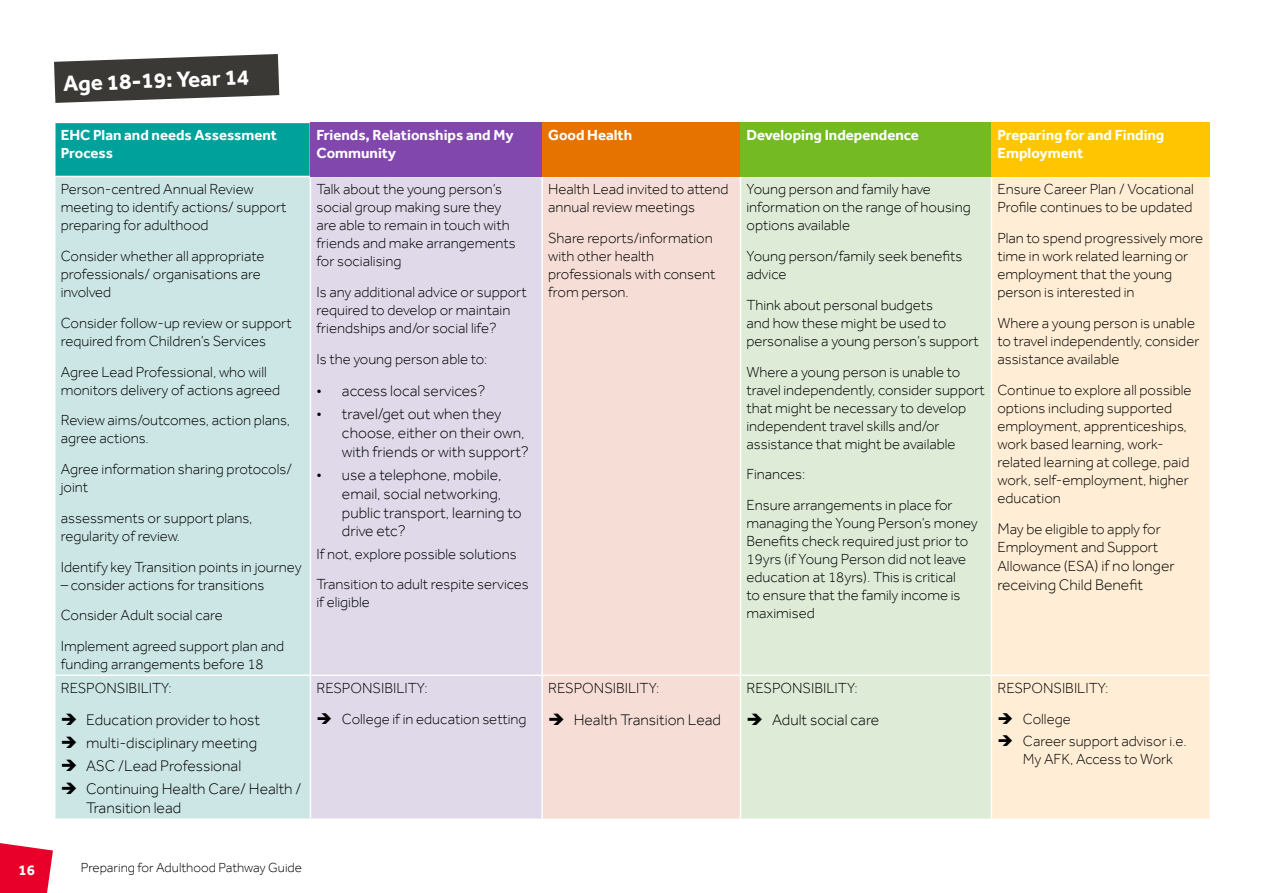
<style>
.page{position:relative;width:1263px;height:893px;background:#fff}
.page>*{position:absolute;margin:0;border:0;box-sizing:border-box;transform-origin:0 0}
.t1{font:700 22.5px "Effra";color:#fff}
.t2{font:300 15.75px/18.9px "Effra";color:#000}
.t3{font:300 15px/18px "Effra";color:#000}
.t4{font:700 15px/18px "Effra";color:#fff}
.t5{font:300 13.5px "Effra";color:#000}
.s1{font-size:15.75px}
</style>
<div class="page">
<svg style="left:0;top:843px;width:53px;height:50px;background:#ea1f44"></svg>
<div style="left:55px;top:122px;width:255px;height:54px;background:#00a09b"></div>
<div style="left:55px;top:176px;width:255px;height:499px;background:#cce6e5"></div>
<div style="left:310px;top:176px;width:232px;height:499px;background:#dfd9e9"></div>
<div style="left:542px;top:176px;width:198px;height:499px;background:#f6ded7"></div>
<div style="left:740px;top:176px;width:251px;height:499px;background:#ddebd7"></div>
<div style="left:991px;top:176px;width:219px;height:499px;background:#ffeed5"></div>
<hr style="left:1209px;top:177px;width:2px;height:497px;background:#fff">
<hr style="left:991px;top:177px;width:1px;height:497px;background:#fff">
<hr style="left:740px;top:177px;width:1px;height:497px;background:#fff">
<hr style="left:541px;top:177px;width:2px;height:497px;background:#fff">
<hr style="left:310px;top:177px;width:1px;height:497px;background:#fff">
<hr style="left:54px;top:177px;width:2px;height:497px;background:#fff">
<hr style="left:54px;top:176px;width:256px;height:1px;background:#fff">
<hr style="left:310px;top:176px;width:232px;height:1px;background:#fff">
<hr style="left:542px;top:176px;width:198px;height:1px;background:#fff">
<hr style="left:740px;top:176px;width:251px;height:1px;background:#fff">
<hr style="left:991px;top:176px;width:220px;height:1px;background:#fff">
<hr style="left:54px;top:123px;width:2px;height:53px;background:#fff">
<hr style="left:54px;top:122px;width:256px;height:1px;background:#fff">
<svg style="left:54px;top:54px;width:225px;height:49px;background:#5b5957"></svg>
<div style="left:310px;top:122px;width:232px;height:54px;background:#8147ad"></div>
<div style="left:542px;top:122px;width:198px;height:54px;background:#e67200"></div>
<div style="left:740px;top:122px;width:251px;height:54px;background:#74bb23"></div>
<div style="left:991px;top:122px;width:219px;height:54px;background:#ffc600"></div>
<div style="left:55px;top:675px;width:255px;height:144px;background:#cce6e5"></div>
<div style="left:310px;top:675px;width:232px;height:144px;background:#dfd9e9"></div>
<div style="left:542px;top:675px;width:198px;height:144px;background:#f6ded7"></div>
<div style="left:740px;top:675px;width:251px;height:144px;background:#ddebd7"></div>
<div style="left:991px;top:675px;width:219px;height:144px;background:#ffeed5"></div>
<hr style="left:54px;top:674px;width:256px;height:2px;background:#fff">
<hr style="left:54px;top:676px;width:2px;height:142px;background:#fff">
<hr style="left:310px;top:674px;width:232px;height:2px;background:#fff">
<hr style="left:310px;top:676px;width:1px;height:142px;background:#fff">
<hr style="left:542px;top:674px;width:198px;height:2px;background:#fff">
<hr style="left:541px;top:676px;width:2px;height:142px;background:#fff">
<hr style="left:740px;top:674px;width:251px;height:2px;background:#fff">
<hr style="left:740px;top:676px;width:1px;height:142px;background:#fff">
<hr style="left:991px;top:676px;width:1px;height:142px;background:#fff">
<hr style="left:54px;top:818px;width:256px;height:2px;background:#fff">
<hr style="left:310px;top:818px;width:232px;height:2px;background:#fff">
<hr style="left:542px;top:818px;width:198px;height:2px;background:#fff">
<hr style="left:740px;top:818px;width:251px;height:2px;background:#fff">
<hr style="left:991px;top:674px;width:220px;height:2px;background:#fff">
<hr style="left:1209px;top:676px;width:2px;height:142px;background:#fff">
<hr style="left:991px;top:818px;width:220px;height:2px;background:#fff">
<h1 class="t1" style="left:63px;top:70px;width:188px;rotate:-2deg">Age 18-19: Year 14</h1>
<p class="t4" style="left:61px;top:126px;width:218px">EHC Plan and needs Assessment<br>Process</p>
<p class="t4" style="left:316px;top:126px;width:199px">Friends, Relationships and My<br>Community</p>
<p class="t4" style="left:548px;top:126px;width:86px">Good Health</p>
<p class="t4" style="left:746px;top:126px;width:174px">Developing Independence</p>
<p class="t4" style="left:997px;top:126px;width:168px">Preparing for and Finding<br>Employment</p>
<p class="t3" style="left:61px;top:180px;width:227px">Person-centred Annual Review meeting to identify actions/ support preparing for adulthood</p>
<p class="t3" style="left:61px;top:247px;width:205px">Consider whether all appropriate professionals/ organisations are involved</p>
<p class="t3" style="left:61px;top:314px;width:232px">Consider follow-up review or support required from Children’s Services</p>
<p class="t3" style="left:61px;top:363px;width:221px">Agree Lead Professional, who will monitors delivery of actions agreed</p>
<p class="t3" style="left:61px;top:411px;width:231px">Review aims/outcomes, action plans, agree actions.</p>
<p class="t3" style="left:61px;top:460px;width:233px">Agree information sharing protocols/ joint</p>
<p class="t3" style="left:61px;top:509px;width:193px">assessments or support plans, regularity of review.</p>
<p class="t3" style="left:61px;top:558px;width:242px">Identify key Transition points in journey</p>
<p class="t3" style="left:61px;top:569px;width:225px;line-height:30.8px">– consider actions for transitions<br>Consider Adult social care<br>Implement agreed support plan and</p>
<p class="t3" style="left:61px;top:655px;width:205px">funding arrangements before 18</p>
<p class="t3" style="left:997px;top:180px;width:198px">Ensure Career Plan / Vocational<br>Profile continues to be updated</p>
<p class="t3" style="left:997px;top:229px;width:207px">Plan to spend progressively more time in work related learning or employment that the young person is interested in</p>
<p class="t3" style="left:997px;top:314px;width:204px">Where a young person is unable to travel independently, consider assistance available</p>
<p class="t3" style="left:997px;top:381px;width:196px">Continue to explore all possible options including supported employment, apprenticeships, work based learning, work&shy;related learning at college, paid work, self-employment, higher education</p>
<p class="t3" style="left:997px;top:520px;width:179px;line-height:18.5px"><span class="s1">M</span>ay be eligible to apply for<br>Employment and Support<br>Allowance (ES<span class="s1">A) if no longer</span></p>
<p class="t2" style="left:997px;top:575px;width:147px">receiving Child Benefit</p>
<p class="t3" style="left:746px;top:180px;width:226px">Young person and family have information on the range of housing options available</p>
<p class="t3" style="left:746px;top:247px;width:218px">Young person/family seek benefits advice</p>
<p class="t3" style="left:746px;top:296px;width:234px">Think about personal budgets<br>and how these might be used to personalise a young person’s support</p>
<p class="t3" style="left:746px;top:363px;width:240px">Where a young person is unable to travel independently, consider support that might be necessary to develop independent travel skills and/or assistance that might be available</p>
<p class="t3" style="left:746px;top:459px;width:208px;line-height:30.8px">Finances:<br>Ensure arrangements in place for</p>
<p class="t3" style="left:746px;top:514px;width:233px">managing the Young Person’s money<br>Benefits check required just prior to<br>19yrs (if Young Person did not leave education at 18yrs). This is critical<br>to ensure that the family income is maximised</p>
<p class="t3" style="left:316px;top:180px;width:201px">Talk about the young person’s social group making sure they are able to remain in touch with friends and make arrangements for socialising</p>
<p class="t3" style="left:316px;top:283px;width:212px">Is any additional advice or support required to develop or maintain friendships and/or social life?</p>
<p class="t3" style="left:316px;top:350px;width:173px">Is the young person able to:</p>
<p class="t2" style="left:316px;top:381px;width:170px">• access local services?</p>
<p class="t2" style="left:342px;top:404px;width:188px;text-indent:-26px">• travel/get out when they choose, either on their own, with friends or with support?</p>
<p class="t2" style="left:342px;top:465px;width:181px;text-indent:-26px">• use a telephone, mobile, email, social networking, public transport, learning to drive etc?</p>
<p class="t3" style="left:316px;top:538px;width:214px;line-height:30.8px">If not, explore possible solutions<br>Transition to adult respite services</p>
<p class="t3" style="left:316px;top:593px;width:55px">if eligible</p>
<p class="t3" style="left:548px;top:180px;width:182px">Health Lead invited to attend annual review meetings</p>
<p class="t3" style="left:548px;top:229px;width:169px">Share reports/information with other health professionals with consent from person.</p>
<p class="t3" style="left:61px;top:679px;width:113px">RESPONSIBILITY:</p>
<p class="t2" style="left:86px;top:708px;width:217px;line-height:23.1px">Education provider to host multi-disciplinary meeting<br>ASC /Lead Professional<br>Continuing Health Care/ Health /</p>
<p class="t2" style="left:86px;top:798px;width:96px">Transition lead</p>
<p class="t3" style="left:342px;top:673px;width:186px;line-height:30.8px;text-indent:-26px">RESPONSIBILITY:<br>College if in education setting</p>
<p class="t3" style="left:548px;top:679px;width:113px">RESPONSIBILITY:</p>
<p class="t2" style="left:574px;top:710px;width:149px">Health Transition Lead</p>
<p class="t4" style="left:19px;top:861px;width:18px">16</p>
<p class="t5" style="left:81px;top:860px;width:223px">Preparing for Adulthood Pathway Guide</p>
<p class="t3" style="left:746px;top:679px;width:113px">RESPONSIBILITY:</p>
<p class="t2" style="left:772px;top:710px;width:109px">Adult social care</p>
<p class="t3" style="left:1023px;top:673px;width:87px;line-height:30.8px;text-indent:-26px">RESPONSIBILITY:<br>College</p>
<p class="t3" style="left:1023px;top:732px;width:165px">Career support advisor i.e.<br>My AFK, Access to Work</p>
</div>
